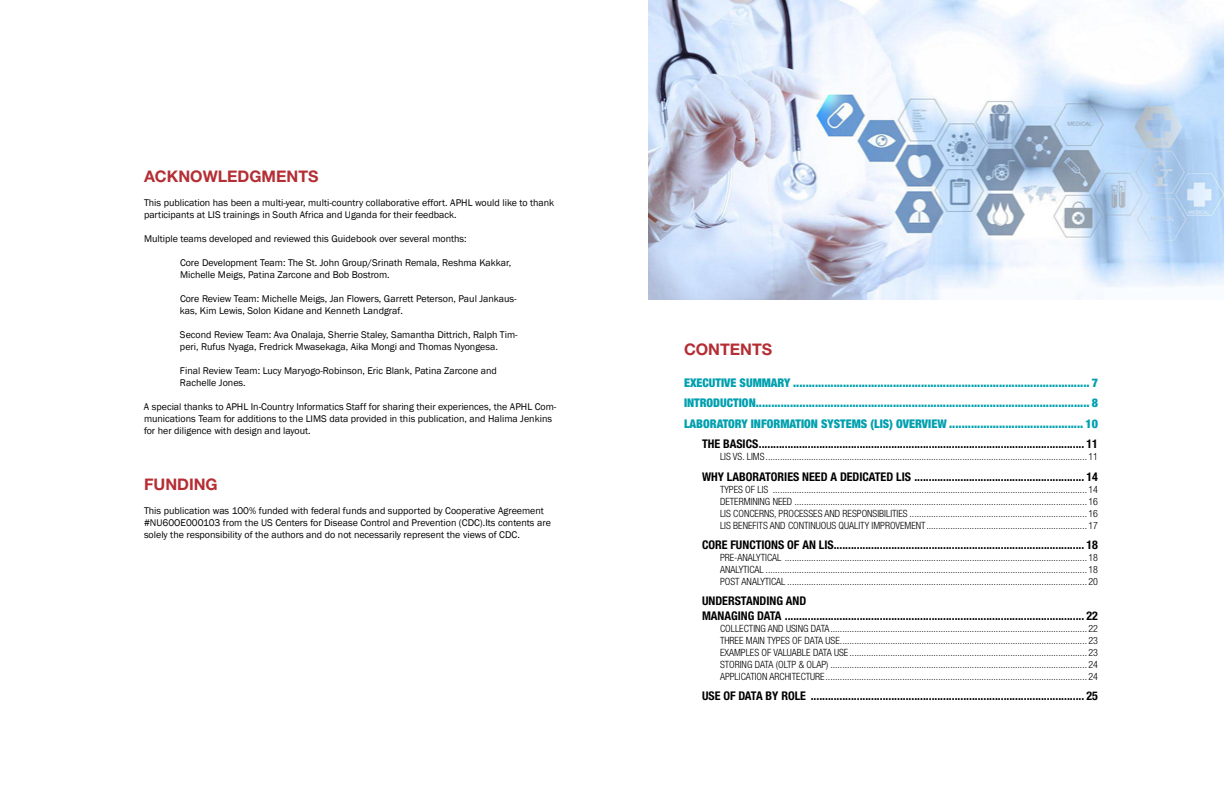
<style>
.page{position:relative;width:1224px;height:792px;background:#fff}
.page>*{position:absolute;margin:0;border:0;box-sizing:border-box;transform-origin:0 0}
.t1{font:700 16px "Helvetica Neue LT Std";color:#b42e34}
.t2{font:700 condensed 12px/14.4px "Helvetica Neue LT Std";color:#000}
.t3{font:900 condensed 12px/20.4px "Helvetica Neue LT Std";color:#00a0af;text-align:justify}
.t4{font:300 condensed 10px/12px "Helvetica Neue LT Std";color:#000;text-align:justify}
.t5{font:10px/12px "Franklin Gothic";color:#000}
</style>
<div class="page">
<img style="left:648px;top:0;width:576px;height:300px">
<h1 class="t1" style="left:144px;top:167px;width:176px">ACKNOWLEDGMENTS</h1>
<p class="t5" style="left:144px;top:197px;width:412px">This publication has been a multi-year, multi-country collaborative effort. APHL would like to thank participants at LIS trainings in South Africa and Uganda for their feedback.</p>
<p class="t5" style="left:144px;top:233px;width:324px">Multiple teams developed and reviewed this Guidebook over several months:</p>
<p class="t5" style="left:180px;top:257px;width:333px">Core Development Team: The St. John Group/Srinath Remala, Reshma Kakkar,<br>Michelle Meigs, Patina Zarcone and Bob Bostrom.</p>
<p class="t5" style="left:180px;top:293px;width:338px">Core Review Team: Michelle Meigs, Jan Flowers, Garrett Peterson, Paul Jankaus&shy;kas, Kim Lewis, Solon Kidane and Kenneth Landgraf.</p>
<p class="t5" style="left:180px;top:329px;width:339px">Second Review Team: Ava Onalaja, Sherrie Staley, Samantha Dittrich, Ralph Tim&shy;peri, Rufus Nyaga, Fredrick Mwasekaga, Aika Mongi and Thomas Nyongesa.</p>
<p class="t5" style="left:180px;top:365px;width:318px">Final Review Team: Lucy Maryogo-Robinson, Eric Blank, Patina Zarcone and<br>Rachelle Jones.</p>
<p class="t5" style="left:144px;top:401px;width:414px">A special thanks to APHL In-Country Informatics Staff for sharing their experiences, the APHL Com&shy;munications Team for additions to the LIMS data provided in this publication, and Halima Jenkins for her diligence with design and layout.</p>
<h1 class="t1" style="left:144px;top:474px;width:75px">FUNDING</h1>
<p class="t5" style="left:144px;top:504px;width:408px">This publication was 100% funded with federal funds and supported by Cooperative Agreement #NU60OE000103 from the US Centers for Disease Control and Prevention (CDC).Its contents are solely the responsibility of the authors and do not necessarily represent the views of CDC.</p>
<h1 class="t1" style="left:684px;top:339px;width:90px">CONTENTS</h1>
<p class="t3" style="left:684px;top:372px;width:416px">EXECUTIVE SUMMARY ............................................................................................... 7<br>INTRODUCTION........................................................................................................... 8<br>LABORATORY INFORMATION SYSTEMS (LIS) OVERVIEW ........................................... 10</p>
<p class="t2" style="left:702px;top:437px;width:397px">THE BASICS................................................................................................................. 11</p>
<p class="t4" style="left:720px;top:451px;width:379px">LIS VS. LIMS...................................................................................................................................... 11</p>
<p class="t2" style="left:702px;top:469px;width:397px">WHY LABORATORIES NEED A DEDICATED LIS ........................................................... 14</p>
<p class="t4" style="left:720px;top:483px;width:379px">TYPES OF LIS ................................................................................................................................... 14<br>DETERMINING NEED .......................................................................................................................... 16<br>LIS CONCERNS, PROCESSES AND RESPONSIBILITIES .......................................................................... 16<br>LIS BENEFITS AND CONTINUOUS QUALITY IMPROVEMENT................................................................... 17</p>
<p class="t2" style="left:702px;top:537px;width:397px">CORE FUNCTIONS OF AN LIS....................................................................................... 18</p>
<p class="t4" style="left:720px;top:551px;width:379px">PRE-ANALYTICAL .............................................................................................................................. 18<br>ANALYTICAL ...................................................................................................................................... 18<br>POST ANALYTICAL ............................................................................................................................. 20</p>
<p class="t2" style="left:702px;top:594px;width:397px">UNDERSTANDING AND<br>MANAGING DATA ........................................................................................................ 22</p>
<p class="t4" style="left:720px;top:622px;width:379px">COLLECTING AND USING DATA........................................................................................................... 22<br>THREE MAIN TYPES OF DATA USE....................................................................................................... 23<br>EXAMPLES OF VALUABLE DATA USE ................................................................................................... 23<br>STORING DATA (OLTP &amp; OLAP) ........................................................................................................... 24<br>APPLICATION ARCHITECTURE............................................................................................................. 24</p>
<p class="t2" style="left:702px;top:689px;width:397px">USE OF DATA BY ROLE ............................................................................................... 25</p>
</div>
